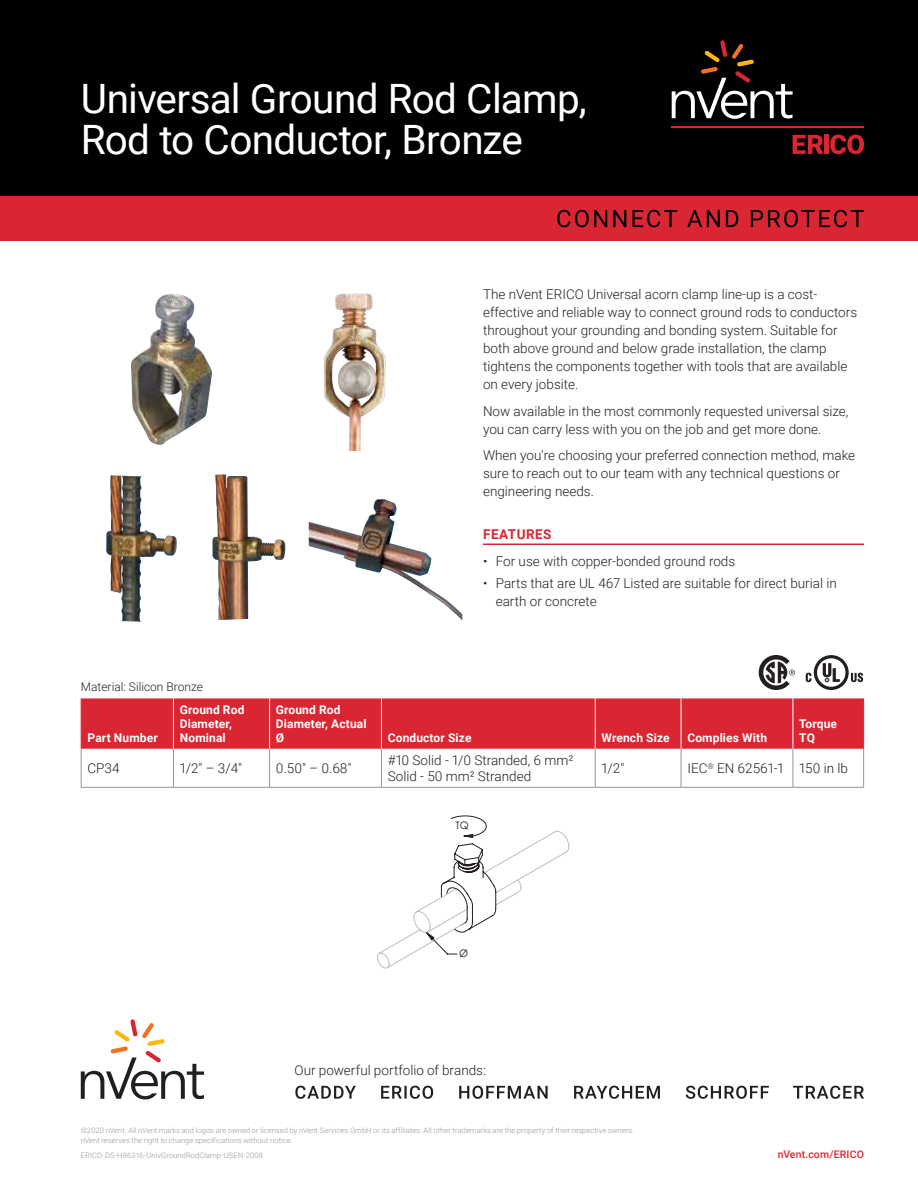
<style>
.page{position:relative;width:918px;height:1188px;background:#fff}
.page>*{position:absolute;margin:0;border:0;box-sizing:border-box;transform-origin:0 0}
.t1{font:40.5px/40.5px "Roboto";letter-spacing:-.015em;color:#fff}
.t2{font:300 13.5px/18px "Roboto";color:#231f20}
.t3{font:700 13.5px "Roboto";letter-spacing:.035em;color:#da2632}
.t4{font:700 12px/14.2px "Roboto";letter-spacing:.01em;color:#fff}
.t5{font:300 12px "Roboto";color:#231f20}
.t6{font:500 10.5px "Roboto";letter-spacing:.015em;color:#da2632}
.t7{font:10.35px "Century Gothic";color:#231f20}
.t8{font:300 7.5px/10.5px "Roboto";letter-spacing:.01em;color:#90969e}
</style>
<div class="page">
<svg style="left:295px;top:1086px;width:569px;height:13px"></svg>
<svg style="left:81px;top:1019px;width:123px;height:80px"></svg>
<div style="left:0;top:0;width:918px;height:196px;background:#010104"></div>
<div style="left:0;top:196px;width:918px;height:45px;background:#da2632"></div>
<svg style="left:557px;top:210px;width:307px;height:17px"></svg>
<svg style="left:830px;top:135px;width:34px;height:19px"></svg>
<div style="left:824px;top:135px;width:5px;height:19px;background:#da2632"></div>
<svg style="left:793px;top:135px;width:30px;height:19px"></svg>
<hr style="left:672px;top:126px;width:192px;height:1px;background:#da2632">
<svg style="left:672px;top:40px;width:121px;height:79px"></svg>
<hr style="left:483px;top:544px;width:381px;height:1px;background:#da2632">
<div style="left:82px;top:698px;width:781px;height:51px;background:#da2632"></div>
<hr style="left:173px;top:698px;width:1px;height:51px;background:#fff">
<hr style="left:269px;top:698px;width:1px;height:51px;background:#fff">
<hr style="left:381px;top:698px;width:1px;height:51px;background:#fff">
<hr style="left:595px;top:698px;width:1px;height:51px;background:#fff">
<hr style="left:681px;top:698px;width:1px;height:51px;background:#fff">
<hr style="left:793px;top:698px;width:1px;height:51px;background:#fff">
<hr style="left:173px;top:749px;width:1px;height:38px;background:#90969e">
<hr style="left:269px;top:749px;width:1px;height:38px;background:#90969e">
<hr style="left:381px;top:749px;width:1px;height:38px;background:#90969e">
<hr style="left:595px;top:749px;width:1px;height:38px;background:#90969e">
<hr style="left:681px;top:749px;width:1px;height:38px;background:#90969e">
<hr style="left:793px;top:749px;width:1px;height:38px;background:#90969e">
<hr style="left:81px;top:698px;width:1px;height:51px;background:#da2632">
<hr style="left:81px;top:749px;width:1px;height:38px;background:#90969e">
<hr style="left:863px;top:749px;width:1px;height:38px;background:#90969e">
<hr style="left:81px;top:787px;width:92px;height:1px;background:#90969e">
<hr style="left:173px;top:787px;width:97px;height:1px;background:#90969e">
<hr style="left:270px;top:787px;width:111px;height:1px;background:#90969e">
<hr style="left:381px;top:787px;width:214px;height:1px;background:#90969e">
<hr style="left:595px;top:787px;width:86px;height:1px;background:#90969e">
<hr style="left:681px;top:787px;width:112px;height:1px;background:#90969e">
<hr style="left:793px;top:787px;width:71px;height:1px;background:#90969e">
<hr style="left:863px;top:698px;width:1px;height:51px;background:#da2632">
<svg style="left:377px;top:815px;width:193px;height:154px"></svg>
<svg style="left:806px;top:655px;width:57px;height:35px"></svg>
<svg style="left:759px;top:655px;width:36px;height:35px"></svg>
<img style="left:309px;top:499px;width:153px;height:121px">
<img style="left:106px;top:475px;width:71px;height:147px">
<img style="left:213px;top:474px;width:73px;height:146px">
<img style="left:323px;top:293px;width:63px;height:158px">
<img style="left:131px;top:294px;width:81px;height:151px">
<h1 class="t1" style="left:81px;top:82px;width:507px">Universal Ground Rod Clamp,<br>Rod to Conductor, Bronze</h1>
<p class="t2" style="left:483px;top:287px;width:376px">The nVent ERICO Universal acorn clamp line-up is a cost&shy;effective and reliable way to connect ground rods to conductors throughout your grounding and bonding system. Suitable for both above ground and below grade installation, the clamp tightens the components together with tools that are available on every jobsite.</p>
<p class="t2" style="left:483px;top:403px;width:367px">Now available in the most commonly requested universal size, you can carry less with you on the job and get more done.</p>
<p class="t2" style="left:483px;top:448px;width:374px">When you're choosing your preferred connection method, make sure to reach out to our team with any technical questions or engineering needs.</p>
<p class="t3" style="left:483px;top:529px;width:70px">FEATURES</p>
<p class="t2" style="left:483px;top:553px;width:254px">• For use with copper-bonded ground rods</p>
<p class="t2" style="left:496px;top:575px;width:343px;text-indent:-13px">• Parts that are UL 467 Listed are suitable for direct burial in earth or concrete</p>
<p class="t5" style="left:81px;top:682px;width:124px">Material: Silicon Bronze</p>
<p class="t4" style="left:88px;top:732px;width:72px">Part Number</p>
<p class="t4" style="left:180px;top:703px;width:66px">Ground Rod<br>Diameter,<br>Nominal</p>
<p class="t4" style="left:276px;top:703px;width:92px">Ground Rod<br>Diameter, Actual<br>Ø</p>
<p class="t4" style="left:388px;top:732px;width:85px">Conductor Size</p>
<p class="t4" style="left:602px;top:732px;width:70px">Wrench Size</p>
<p class="t4" style="left:687px;top:732px;width:81px">Complies With</p>
<p class="t4" style="left:799px;top:718px;width:39px">Torque<br>TQ</p>
<p class="t2" style="left:88px;top:760px;width:34px">CP34</p>
<p class="t2" style="left:180px;top:759px;width:64px">1/2" – 3/4"</p>
<p class="t2" style="left:276px;top:759px;width:77px">0.50" – 0.68"</p>
<p class="t2" style="left:388px;top:754px;width:187px;line-height:15.8px">#10 Solid - 1/0 Stranded, 6 mm²<br>Solid - 50 mm² Stranded</p>
<p class="t2" style="left:602px;top:759px;width:24px">1/2"</p>
<p class="t2" style="left:687px;top:760px;width:162px">IEC<sup>®</sup> EN 62561-1 150 in lb</p>
<p class="t7" style="left:456px;top:819px;width:15px">TQ</p>
<p class="t7" style="left:459px;top:948px;width:10px">Ø</p>
<p class="t2" style="left:295px;top:1063px;width:193px">Our powerful portfolio of brands:</p>
<p class="t8" style="left:81px;top:1126px;width:555px">©2020 nVent. All nVent marks and logos are owned or licensed by nVent Services GmbH or its affiliates. All other trademarks are the property of their respective owners. nVent reserves the right to change specifications without notice.</p>
<p class="t8" style="left:81px;top:1151px;width:184px">ERICO-DS-H86316-UnivGroundRodClamp-USEN-2008</p>
<p class="t6" style="left:778px;top:1148px;width:88px">nVent.com/ERICO</p>
</div>
